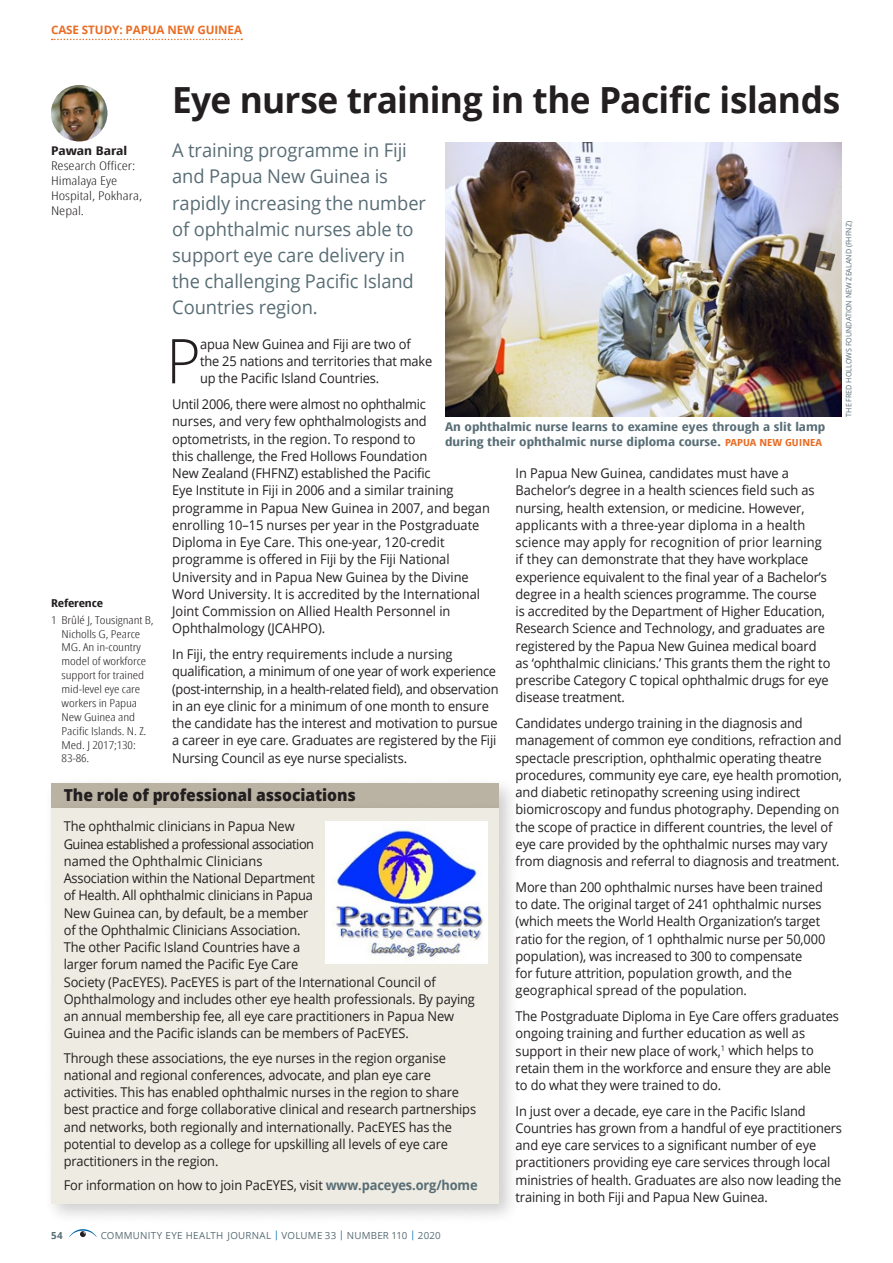
<style>
.page{position:relative;width:893px;height:1263px;background:#fff}
.page>*{position:absolute;margin:0;border:0;box-sizing:border-box;transform-origin:0 0}
.t1{font:300 61.8px "Open Sans";color:#231f20;scale:.95 1}
.t2{font:700 36px "Open Sans";letter-spacing:-.015em;color:#231f20}
.t3{font:18.9px/26.1px "Open Sans";letter-spacing:-.005em;color:#586d75}
.t4{font:800 16.5px "Open Sans";letter-spacing:-.005em;color:#231f20;scale:.95 1}
.t5{font:13.5px/17.2px "Open Sans";letter-spacing:-.01em;color:#231f20;scale:.95 1}
.t6{font:700 condensed 12px/15px "Open Sans";color:#586d75;scale:1.26 1}
.t7{font:300 12px/15px "Open Sans Condensed";color:#231f20;scale:1.3 1}
.t8{font:700 condensed 12px "Open Sans";color:#231f20;scale:1.3 1}
.t9{font:700 11.7px "Open Sans";letter-spacing:-.005em;color:#e96d24}
.t10{font:300 10.8px/14px "Open Sans Condensed";letter-spacing:-.005em;color:#231f20;scale:1.27 1}
.t11{font:700 condensed 10.8px "Open Sans";letter-spacing:-.01em;color:#231f20;scale:1.27 1}
.t12{font:9.75px "Open Sans";letter-spacing:.025em;color:#586d75}
.t13{font:700 9.75px "Open Sans";color:#586d75}
.t14{font:7.5px "Open Sans";color:#586d75;scale:.95 1}
.s1{font-size:9.75px;color:#e96d24}
.s2{font-weight:700;color:#586d75}
.s3{color:#006cb7}
</style>
<div class="page">
<svg style="left:69px;top:1229px;width:28px;height:9px"></svg>
<div style="left:51px;top:783px;width:448px;height:25px;background:#bab3a3"></div>
<svg style="left:52px;top:39px;width:190px;height:1px"></svg>
<img style="left:51px;top:85px;width:56px;height:56px;border-radius:28px">
<img style="left:445px;top:143px;width:397px;height:274px">
<div style="left:43px;top:800px;width:477px;height:425px;background:#231f20;opacity:.22"></div>
<div style="left:51px;top:808px;width:448px;height:395px;background:#eeebe2"></div>
<img style="left:326px;top:821px;width:162px;height:142px">
<p class="t9" style="left:51px;top:22px;width:192px">CASE STUDY: PAPUA NEW GUINEA</p>
<h2 class="t2" style="left:172px;top:74px;width:669px">Eye nurse training in the Pacific islands</h2>
<h3 class="t3" style="left:172px;top:137px;width:255px">A training programme in Fiji and Papua New Guinea is rapidly increasing the number of ophthalmic nurses able to support eye care delivery in the challenging Pacific Island<br>Countries region.</h3>
<p class="t8" style="left:51px;top:143px;width:60px">Pawan Baral</p>
<p class="t7" style="left:51px;top:158px;width:72px">Research Officer:<br>Himalaya Eye<br>Hospital, Pokhara,<br>Nepal.</p>
<p class="t14" style="left:843px;top:417px;width:207px;rotate:-90deg">THE FRED HOLLOWS FOUNDATION NEW ZEALAND (FHFNZ)</p>
<h1 class="t1" style="left:166px;top:319px;width:38px">P</h1>
<p class="t5" style="left:200px;top:335px;width:246px">apua New Guinea and Fiji are two of the 25 nations and territories that make up the Pacific Island Countries.</p>
<p class="t5" style="left:172px;top:395px;width:336px">Until 2006, there were almost no ophthalmic<br>nurses, and very few ophthalmologists and optometrists, in the region. To respond to<br>this challenge, the Fred Hollows Foundation<br>New Zealand (FHFNZ) established the Pacific<br>Eye Institute in Fiji in 2006 and a similar training programme in Papua New Guinea in 2007, and began enrolling 10–15 nurses per year in the Postgraduate Diploma in Eye Care. This one-year, 120-credit programme is offered in Fiji by the Fiji National University and in Papua New Guinea by the Divine Word University. It is accredited by the International Joint Commission on Allied Health Personnel in Ophthalmology (JCAHPO).</p>
<p class="t5" style="left:172px;top:645px;width:345px">In Fiji, the entry requirements include a nursing qualification, a minimum of one year of work experience (post-internship, in a health-related field), and observation in an eye clinic for a minimum of one month to ensure the candidate has the interest and motivation to pursue a career in eye care. Graduates are registered by the Fiji Nursing Council as eye nurse specialists.</p>
<p class="t6" style="left:445px;top:418px;width:303px">An ophthalmic nurse learns to examine eyes through a slit lamp during their ophthalmic nurse diploma course. <span class="s1">PAPUA NEW GUINEA</span></p>
<p class="t5" style="left:516px;top:464px;width:333px">In Papua New Guinea, candidates must have a Bachelor’s degree in a health sciences field such as nursing, health extension, or medicine. However, applicants with a three-year diploma in a health science may apply for recognition of prior learning if they can demonstrate that they have workplace experience equivalent to the final year of a Bachelor’s degree in a health sciences programme. The course<br>is accredited by the Department of Higher Education, Research Science and Technology, and graduates are registered by the Papua New Guinea medical board as ‘ophthalmic clinicians.’ This grants them the right to prescribe Category C topical ophthalmic drugs for eye disease treatment.</p>
<p class="t5" style="left:516px;top:714px;width:345px">Candidates undergo training in the diagnosis and management of common eye conditions, refraction and spectacle prescription, ophthalmic operating theatre procedures, community eye care, eye health promotion, and diabetic retinopathy screening using indirect biomicroscopy and fundus photography. Depending on the scope of practice in different countries, the level of eye care provided by the ophthalmic nurses may vary from diagnosis and referral to diagnosis and treatment.</p>
<p class="t5" style="left:516px;top:878px;width:328px">More than 200 ophthalmic nurses have been trained to date. The original target of 241 ophthalmic nurses (which meets the World Health Organization’s target ratio for the region, of 1 ophthalmic nurse per 50,000 population), was increased to 300 to compensate<br>for future attrition, population growth, and the geographical spread of the population.</p>
<p class="t5" style="left:516px;top:1007px;width:342px">The Postgraduate Diploma in Eye Care offers graduates ongoing training and further education as well as support in their new place of work,<sup>1</sup> which helps to retain them in the workforce and ensure they are able to do what they were trained to do.</p>
<p class="t5" style="left:516px;top:1102px;width:345px">In just over a decade, eye care in the Pacific Island Countries has grown from a handful of eye practitioners and eye care services to a significant number of eye practitioners providing eye care services through local ministries of health. Graduates are also now leading the training in both Fiji and Papua New Guinea.</p>
<p class="t11" style="left:51px;top:595px;width:43px">Reference</p>
<p class="t10" style="left:62px;top:612px;width:74px;text-indent:-11px">1 Brûlé J, Tousignant B,<br>Nicholls G, Pearce<br>MG. An in-country model of workforce support for trained mid-level eye care workers in Papua<br>New Guinea and<br>Pacific Islands. N. Z.<br>Med. J 2017;130:<br>83-86.</p>
<p class="t4" style="left:64px;top:782px;width:309px">The role of professional associations</p>
<p class="t5" style="left:64px;top:817px;width:434px">The ophthalmic clinicians in Papua New<br>Guinea established a professional association<br>named the Ophthalmic Clinicians<br>Association within the National Department<br>of Health. All ophthalmic clinicians in Papua<br>New Guinea can, by default, be a member<br>of the Ophthalmic Clinicians Association.<br>The other Pacific Island Countries have a<br>larger forum named the Pacific Eye Care<br>Society (PacEYES). PacEYES is part of the International Council of Ophthalmology and includes other eye health professionals. By paying an annual membership fee, all eye care practitioners in Papua New Guinea and the Pacific islands can be members of PacEYES.</p>
<p class="t5" style="left:64px;top:1049px;width:436px">Through these associations, the eye nurses in the region organise national and regional conferences, advocate, and plan eye care activities. This has enabled ophthalmic nurses in the region to share best practice and forge collaborative clinical and research partnerships and networks, both regionally and internationally. PacEYES has the potential to develop as a college for upskilling all levels of eye care practitioners in the region.</p>
<p class="t5" style="left:64px;top:1176px;width:437px">For information on how to join PacEYES, visit <span class="s2">www.paceyes.org/home</span></p>
<p class="t13" style="left:51px;top:1228px;width:13px">54</p>
<p class="t12" style="left:101px;top:1228px;width:341px">COMMUNITY EYE HEALTH JOURNAL <span class="s3">|</span> VOLUME 33 <span class="s3">|</span> NUMBER 110 <span class="s3">|</span> 2020</p>
</div>
